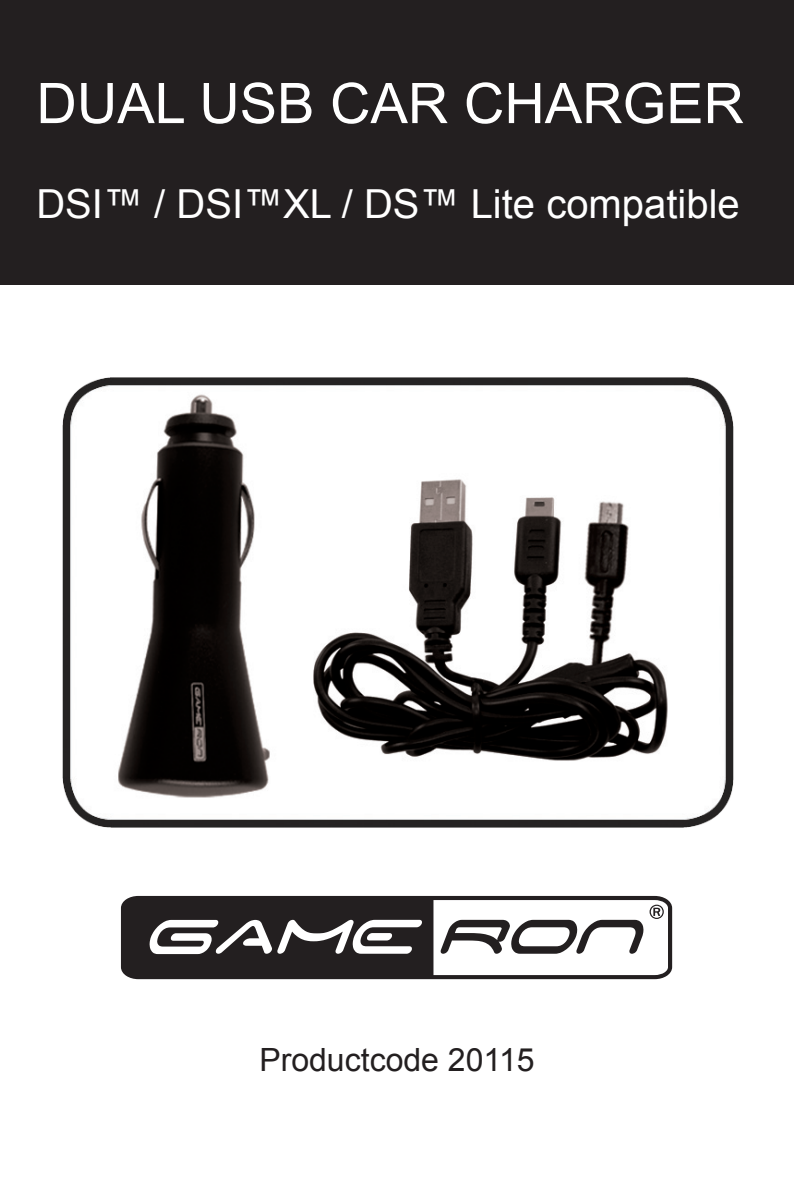
<style>
.page{position:relative;width:794px;height:1191px;background:#fff}
.page>*{position:absolute;margin:0;border:0;box-sizing:border-box;transform-origin:0 0}
.t1{font:56px "Arial";color:#fff}
.t2{font:40px "Arial";color:#fff}
.t3{font:32px "Arial";color:#231f20}
</style>
<div class="page">
<div style="left:0;top:0;width:794px;height:285px;background:#231f20"></div>
<svg style="left:120px;top:895px;width:553px;height:85px"></svg>
<svg style="left:121px;top:896px;width:551px;height:83px"></svg>
<svg style="left:123px;top:897px;width:310px;height:79px;background:#474445"></svg>
<svg style="left:440px;top:920px;width:203px;height:33px"></svg>
<svg style="left:649px;top:904px;width:15px;height:15px"></svg>
<img style="left:62px;top:378px;width:671px;height:450px">
<h1 class="t1" style="left:36px;top:67px;width:709px">DUAL USB CAR CHARGER</h1>
<p class="t2" style="left:36px;top:177px;width:705px">DSI™ / DSI™XL / DS™ Lite compatible</p>
<p class="t3" style="left:259px;top:1039px;width:277px">Productcode 20115</p>
</div>
